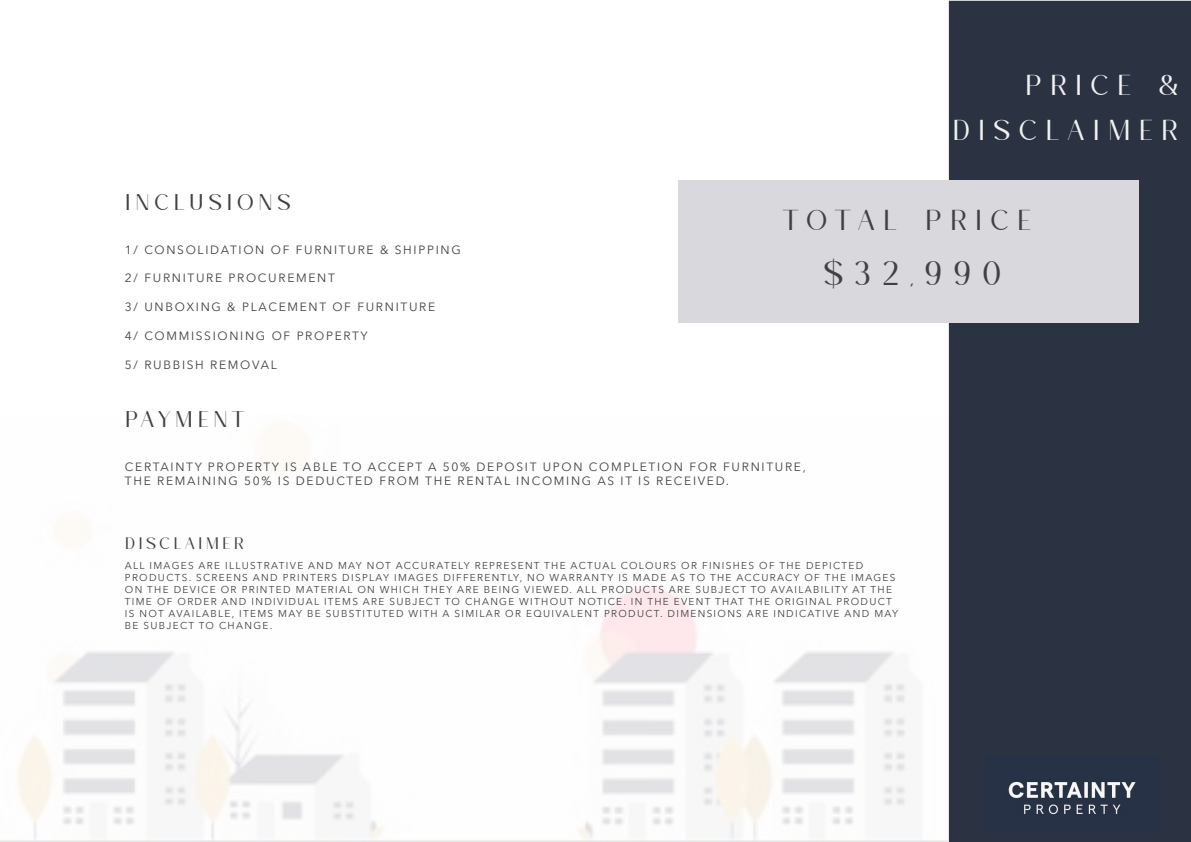
<style>
.page{position:relative;width:1191px;height:842px;background:#fff}
.page>*{position:absolute;margin:0;border:0;box-sizing:border-box;transform-origin:0 0}
.t1{font:45px "Breadley Sans";color:#414042}
.t2{font:38px/45.6px "Breadley Sans";letter-spacing:.2em;color:#f1f1f1;text-align:right}
.t3{font:38px "Breadley Sans";letter-spacing:.2em;color:#414042}
.t4{font:30px "Breadley Sans";letter-spacing:.14em;color:#414042}
.t5{font:22px "Breadley Sans";letter-spacing:.14em;color:#414042}
.t6{font:12px/14.4px "Avenir Next";letter-spacing:.14em;color:#414042}
.t7{font:10px/12px "Avenir Next";letter-spacing:.13em;color:#414042}
</style>
<div class="page">
<div style="left:948px;top:0;width:243px;height:842px;background:#2b3343"></div>
<div style="left:678px;top:181px;width:460px;height:142px;background:#d9d8dc"></div>
<img style="left:983px;top:757px;width:177px;height:76px">
<h3 class="t4" style="left:125px;top:191px;width:168px">INCLUSIONS</h3>
<p class="t6" style="left:125px;top:242px;width:337px">1/ CONSOLIDATION OF FURNITURE &amp; SHIPPING</p>
<p class="t6" style="left:125px;top:271px;width:211px">2/ FURNITURE PROCUREMENT</p>
<p class="t6" style="left:125px;top:299px;width:312px">3/ UNBOXING &amp; PLACEMENT OF FURNITURE</p>
<p class="t6" style="left:125px;top:328px;width:244px">4/ COMMISSIONING OF PROPERTY</p>
<p class="t6" style="left:125px;top:357px;width:154px">5/ RUBBISH REMOVAL</p>
<h2 class="t2" style="left:952px;top:64px;width:227px">PRICE &amp;<br>DISCLAIMER</h2>
<h2 class="t3" style="left:782px;top:207px;width:251px">TOTAL PRICE</h2>
<h1 class="t1" style="left:823px;top:257px;width:181px">$32,990</h1>
<h3 class="t4" style="left:125px;top:409px;width:121px">PAYMENT</h3>
<p class="t6" style="left:125px;top:459px;width:682px">CERTAINTY PROPERTY IS ABLE TO ACCEPT A 50% DEPOSIT UPON COMPLETION FOR FURNITURE,<br>THE REMAINING 50% IS DEDUCTED FROM THE RENTAL INCOMING AS IT IS RECEIVED.</p>
<h3 class="t5" style="left:125px;top:536px;width:120px">DISCLAIMER</h3>
<p class="t7" style="left:125px;top:559px;width:775px">ALL IMAGES ARE ILLUSTRATIVE AND MAY NOT ACCURATELY REPRESENT THE ACTUAL COLOURS OR FINISHES OF THE DEPICTED PRODUCTS. SCREENS AND PRINTERS DISPLAY IMAGES DIFFERENTLY, NO WARRANTY IS MADE AS TO THE ACCURACY OF THE IMAGES ON THE DEVICE OR PRINTED MATERIAL ON WHICH THEY ARE BEING VIEWED. ALL PRODUCTS ARE SUBJECT TO AVAILABILITY AT THE TIME OF ORDER AND INDIVIDUAL ITEMS ARE SUBJECT TO CHANGE WITHOUT NOTICE. IN THE EVENT THAT THE ORIGINAL PRODUCT IS NOT AVAILABLE, ITEMS MAY BE SUBSTITUTED WITH A SIMILAR OR EQUIVALENT PRODUCT. DIMENSIONS ARE INDICATIVE AND MAY BE SUBJECT TO CHANGE.</p>
</div>
